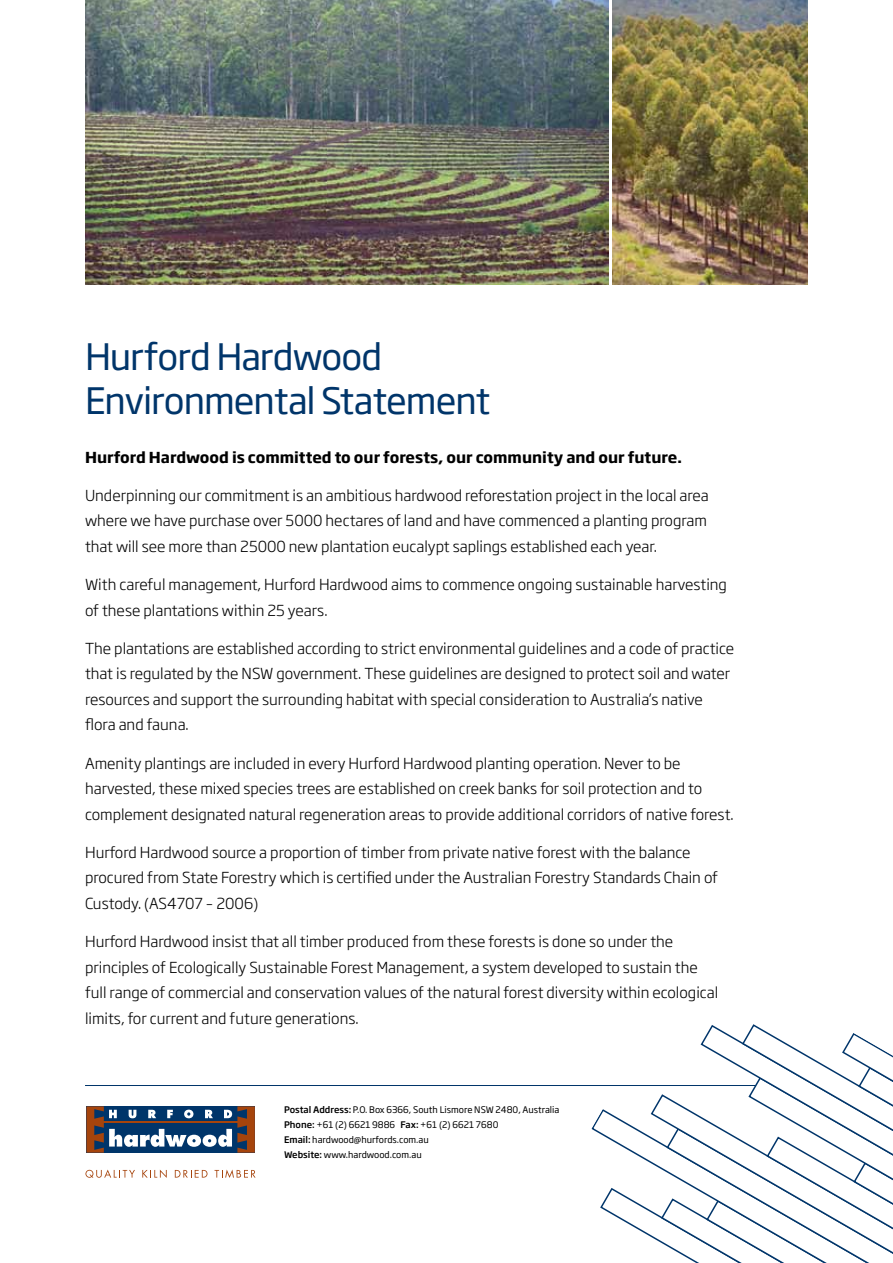
<style>
.page{position:relative;width:893px;height:1263px;background:#fff}
.page>*{position:absolute;margin:0;border:0;box-sizing:border-box;transform-origin:0 0}
.t1{font:36px/43.5px "Soho Gothic Pro";letter-spacing:-.03em;color:#00356a}
.t2{font:300 15px/25.5px "Soho Gothic Pro";color:#000}
.t3{font:700 15px "Soho Gothic Pro";color:#000}
.t4{font:9px/15px "Soho Gothic Pro";color:#000}
.s1{font-weight:500}
</style>
<div class="page">
<svg style="left:85px;top:1169px;width:50px;height:9px"></svg>
<svg style="left:142px;top:1170px;width:25px;height:8px"></svg>
<svg style="left:175px;top:1170px;width:32px;height:7px"></svg>
<svg style="left:215px;top:1169px;width:41px;height:9px"></svg>
<svg style="left:86px;top:1106px;width:169px;height:47px"></svg>
<hr style="left:103px;top:1121px;width:138px;height:2px;background:#a6440c">
<hr style="left:85px;top:1085px;width:723px;height:1px;background:#00356a">
<svg style="left:592px;top:1024px;width:301px;height:239px"></svg>
<img style="left:85px;top:0;width:523px;height:285px">
<img style="left:612px;top:0;width:196px;height:285px">
<h1 class="t1" style="left:85px;top:333px;width:407px">Hurford Hardwood<br>Environmental Statement</h1>
<p class="t3" style="left:85px;top:445px;width:598px">Hurford Hardwood is committed to our forests, our community and our future.</p>
<p class="t2" style="left:85px;top:482px;width:625px">Underpinning our commitment is an ambitious hardwood reforestation project in the local area where we have purchase over 5000 hectares of land and have commenced a planting program that will see more than 25000 new plantation eucalypt saplings established each year.</p>
<p class="t2" style="left:85px;top:571px;width:643px">With careful management, Hurford Hardwood aims to commence ongoing sustainable harvesting of these plantations within 25 years.</p>
<p class="t2" style="left:85px;top:635px;width:651px">The plantations are established according to strict environmental guidelines and a code of practice that is regulated by the NSW government. These guidelines are designed to protect soil and water resources and support the surrounding habitat with special consideration to Australia’s native flora and fauna.</p>
<p class="t2" style="left:85px;top:749px;width:650px">Amenity plantings are included in every Hurford Hardwood planting operation. Never to be harvested, these mixed species trees are established on creek banks for soil protection and to complement designated natural regeneration areas to provide additional corridors of native forest.</p>
<p class="t2" style="left:85px;top:839px;width:634px">Hurford Hardwood source a proportion of timber from private native forest with the balance procured from State Forestry which is certified under the Australian Forestry Standards Chain of<br>Custody. (AS4707 – 2006)</p>
<p class="t2" style="left:85px;top:928px;width:635px">Hurford Hardwood insist that all timber produced from these forests is done so under the principles of Ecologically Sustainable Forest Management, a system developed to sustain the full range of commercial and conservation values of the natural forest diversity within ecological limits, for current and future generations.</p>
<p class="t4" style="left:284px;top:1102px;width:277px"><span class="s1">Postal Address:</span> P.O. Box 6366, South Lismore NSW 2480, Australia <span class="s1">Phone:</span> +61 (2) 6621 9886 <span class="s1">Fax:</span> +61 (2) 6621 7680<br><span class="s1">Email:</span> hardwood@hurfords.com.au<br><span class="s1">Website:</span> www.hardwood.com.au</p>
</div>
